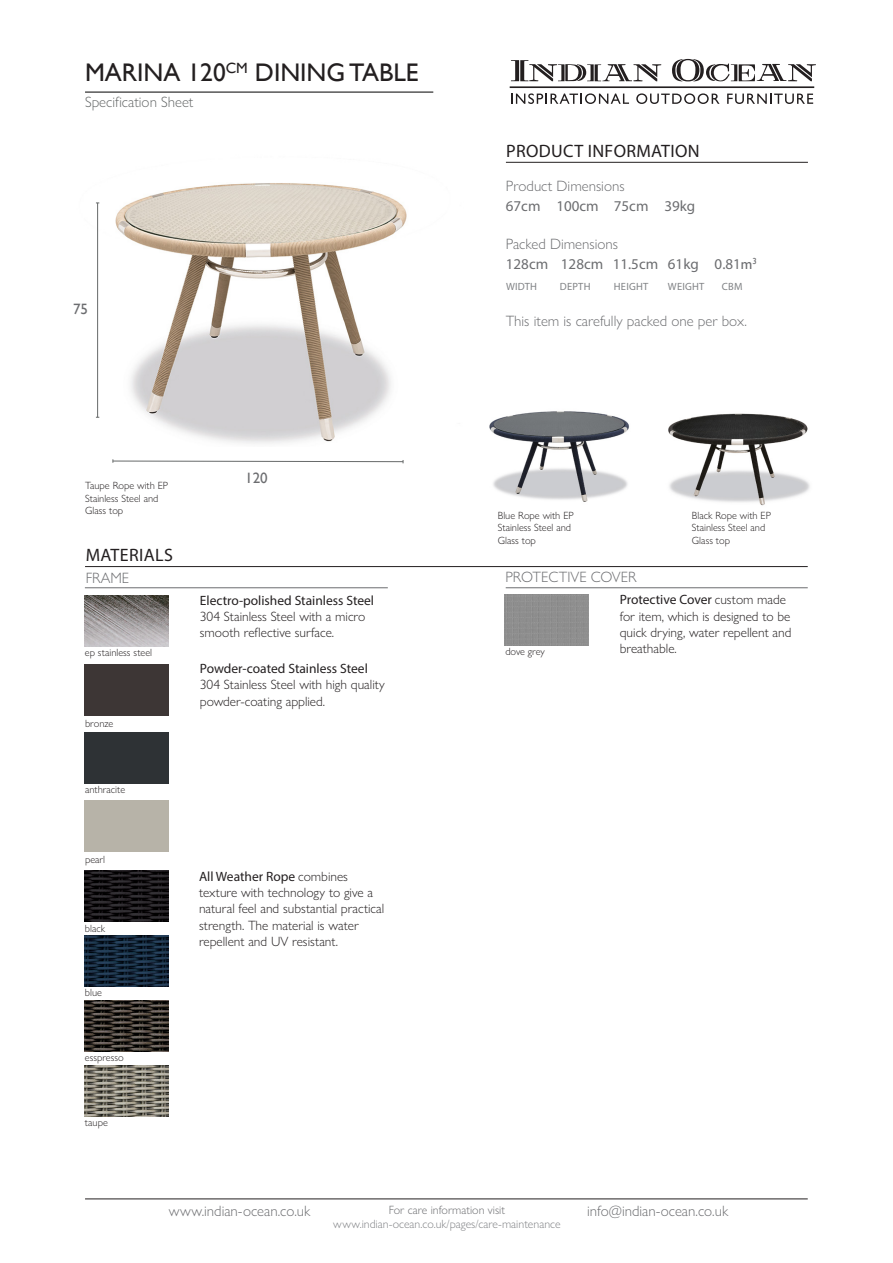
<style>
.page{position:relative;width:893px;height:1263px;background:#fff}
.page>*{position:absolute;margin:0;border:0;box-sizing:border-box;transform-origin:0 0}
.t1{font:25.5px "Gill Sans";color:#231f20}
.t2{font:18px "Myriad Pro";letter-spacing:.02em;color:#231f20}
.t3{font:300 15px "Gill Sans Nova";color:#6c6d70}
.t4{font:15px "Myriad Pro";color:#6c6d70}
.t5{font:300 15px "Gill Sans Nova";color:#666969}
.t6{font:15px "Gill Sans";color:#6c6d70}
.t7{font:300 13.5px/16.2px "Gill Sans Nova";color:#231f20}
.t8{font:13.5px "Myriad Pro";color:#231f20}
.t9{font:300 12px "Gill Sans Nova";color:#808285}
.t10{font:300 12px "Gill Sans Nova";color:#6c6d70}
.t11{font:300 10.5px/12.6px "Gill Sans Nova";color:#231f20}
.t12{font:10.5px "Myriad Pro";letter-spacing:.02em;color:#808285}
.s1{font-family:"Myriad Pro";font-weight:400}
.s2{font-family:"Gill Sans"}
</style>
<div class="page">
<svg style="left:510px;top:60px;width:151px;height:22px"></svg>
<svg style="left:672px;top:59px;width:144px;height:23px"></svg>
<svg style="left:511px;top:93px;width:118px;height:11px"></svg>
<svg style="left:636px;top:93px;width:84px;height:11px"></svg>
<svg style="left:727px;top:94px;width:86px;height:10px"></svg>
<hr style="left:510px;top:86px;width:304px;height:2px;background:#231f20">
<hr style="left:85px;top:92px;width:348px;height:1px;background:#000">
<img style="left:85px;top:595px;width:84px;height:51px">
<div style="left:85px;top:732px;width:84px;height:51px;background:#2e3235"></div>
<img style="left:85px;top:935px;width:84px;height:51px">
<img style="left:85px;top:871px;width:84px;height:51px">
<img style="left:85px;top:1065px;width:84px;height:51px">
<hr style="left:85px;top:1199px;width:723px;height:1px;background:#231f20">
<hr style="left:506px;top:162px;width:302px;height:1px;background:#231f20">
<hr style="left:85px;top:566px;width:723px;height:1px;background:#231f20">
<hr style="left:85px;top:587px;width:303px;height:1px;background:#6c6d70">
<img style="left:85px;top:1000px;width:84px;height:51px">
<div style="left:85px;top:665px;width:84px;height:51px;background:#3d3635"></div>
<img style="left:96px;top:183px;width:311px;height:261px">
<hr style="left:97px;top:203px;width:1px;height:214px;background:#666969">
<svg style="left:112px;top:459px;width:292px;height:4px"></svg>
<div style="left:504px;top:594px;width:85px;height:51px;background:#8e8e8e"></div>
<hr style="left:506px;top:587px;width:302px;height:1px;background:#6c6d70">
<img style="left:489px;top:411px;width:140px;height:91px">
<img style="left:668px;top:413px;width:142px;height:93px">
<p class="t1" style="left:85px;top:58px;width:335px">MARINA 120<sup>CM</sup> DINING TABLE</p>
<p class="t5" style="left:85px;top:93px;width:110px">Specification Sheet</p>
<p class="t6" style="left:73px;top:301px;width:16px">75</p>
<p class="t11" style="left:85px;top:479px;width:85px">Taupe Rope with EP<br>Stainless Steel and<br>Glass top</p>
<p class="t2" style="left:86px;top:544px;width:88px">MATERIALS</p>
<p class="t3" style="left:86px;top:568px;width:45px">FRAME</p>
<p class="t11" style="left:85px;top:646px;width:69px">ep stainless steel</p>
<p class="t11" style="left:85px;top:717px;width:30px">bronze</p>
<p class="t11" style="left:85px;top:783px;width:42px">anthracite</p>
<p class="t11" style="left:85px;top:853px;width:22px">pearl</p>
<p class="t11" style="left:85px;top:921px;width:22px">black</p>
<p class="t11" style="left:85px;top:986px;width:19px">blue</p>
<p class="t11" style="left:85px;top:1051px;width:40px">esspresso</p>
<p class="t11" style="left:85px;top:1116px;width:25px">taupe</p>
<p class="t6" style="left:245px;top:469px;width:24px">120</p>
<p class="t8" style="left:200px;top:592px;width:176px">Electro-polished Stainless Steel</p>
<p class="t7" style="left:200px;top:608px;width:167px">304 Stainless Steel with a micro smooth reflective surface.</p>
<p class="t8" style="left:200px;top:660px;width:169px">Powder-coated Stainless Steel</p>
<p class="t7" style="left:200px;top:676px;width:186px">304 Stainless Steel with high quality powder-coating applied.</p>
<p class="t7" style="left:199px;top:868px;width:187px"><span class="s1">All Weather Rope</span> combines texture with technology to give a natural feel and substantial practical strength. The material is water repellent and UV resistant.</p>
<p class="t2" style="left:506px;top:140px;width:195px">PRODUCT INFORMATION</p>
<p class="t3" style="left:506px;top:177px;width:120px">Product Dimensions</p>
<p class="t4" style="left:506px;top:196px;width:191px">67cm 100cm 75cm 39kg</p>
<p class="t3" style="left:506px;top:235px;width:114px">Packed Dimensions</p>
<p class="t4" style="left:506px;top:255px;width:252px">128cm 128cm 11.5cm 61kg 0.81<span class="s2">m</span><sup>3</sup></p>
<p class="t12" style="left:506px;top:280px;width:33px">WIDTH</p>
<p class="t12" style="left:560px;top:280px;width:32px">DEPTH</p>
<p class="t12" style="left:614px;top:280px;width:36px">HEIGHT</p>
<p class="t12" style="left:668px;top:280px;width:38px">WEIGHT</p>
<p class="t12" style="left:722px;top:280px;width:22px">CBM</p>
<p class="t3" style="left:506px;top:311px;width:243px">This item is carefully packed one per box.</p>
<p class="t11" style="left:498px;top:509px;width:78px">Blue Rope with EP<br>Stainless Steel and<br>Glass top</p>
<p class="t11" style="left:692px;top:509px;width:81px">Black Rope with EP<br>Stainless Steel and<br>Glass top</p>
<p class="t3" style="left:505px;top:567px;width:133px">PROTECTIVE COVER</p>
<p class="t7" style="left:620px;top:591px;width:173px"><span class="s1">Protective Cover</span> custom made for item, which is designed to be quick drying, water repellent and</p>
<p class="t11" style="left:505px;top:645px;width:41px">dove grey</p>
<p class="t7" style="left:620px;top:640px;width:58px">breathable.</p>
<p class="t10" style="left:389px;top:1202px;width:118px">For care information visit</p>
<p class="t9" style="left:333px;top:1217px;width:229px">www.indian-ocean.co.uk/pages/care-maintenance</p>
<p class="t3" style="left:169px;top:1202px;width:143px">www.indian-ocean.co.uk</p>
<p class="t3" style="left:587px;top:1202px;width:142px">info@indian-ocean.co.uk</p>
</div>
